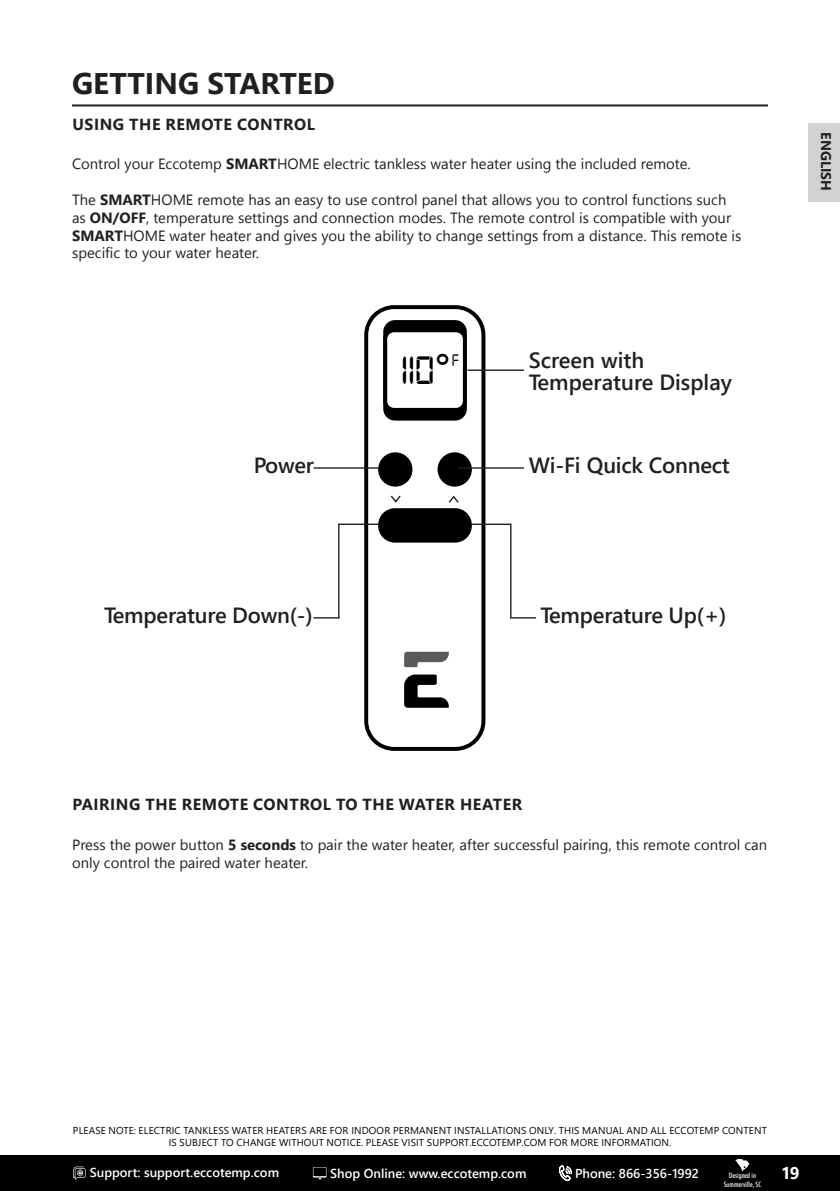
<style>
.page{position:relative;width:840px;height:1191px;background:#fff}
.page>*{position:absolute;margin:0;border:0;box-sizing:border-box;transform-origin:0 0}
.t1{font:42px "Digital 7";color:#000}
.t2{font:700 29.8px "Segoe UI";color:#231f20}
.t3{font:600 22px/22px "Segoe UI";letter-spacing:-.01em;color:#231f20}
.t4{font:17.6px "Digital 7";color:#000}
.t5{font:700 17px "Segoe UI";color:#fff}
.t6{font:700 16px "Segoe UI";letter-spacing:.035em;color:#231f20}
.t7{font:14.8px "Segoe UI Emoji";color:#231f20}
.t8{font:700 14.8px "Segoe UI";color:#231f20}
.t9{font:700 14px "Segoe UI";color:#231f20}
.t10{font:600 12.8px "Segoe UI";color:#fff}
.t11{font:10px/12px "Segoe UI";letter-spacing:.015em;color:#000;text-align:center}
.t12{font:500 condensed 7.4px "Futura BT";color:#fff}
</style>
<div class="page">
<div style="left:807px;top:123px;width:32px;height:79px;background:#d1d2d4"></div>
<div style="left:0;top:1155px;width:839px;height:36px;background:#000"></div>
<hr style="left:72px;top:104px;width:695px;height:2px;background:#231f20">
<svg style="left:735px;top:1159px;width:14px;height:12px"></svg>
<svg style="left:558px;top:1165px;width:13px;height:15px"></svg>
<svg style="left:313px;top:1167px;width:13px;height:12px"></svg>
<svg style="left:73px;top:1166px;width:13px;height:13px"></svg>
<svg style="left:364px;top:305px;width:121px;height:446px"></svg>
<div style="left:378px;top:452px;width:34px;height:34px;background:#000;border-radius:50%"></div>
<div style="left:437px;top:452px;width:34px;height:34px;background:#000;border-radius:50%"></div>
<div style="left:378px;top:508px;width:93px;height:34px;background:#000;border-radius:17px"></div>
<svg style="left:509px;top:617px;width:27px;height:1px"></svg>
<hr style="left:510px;top:523px;width:1px;height:95px;background:#231f20">
<hr style="left:470px;top:523px;width:40px;height:2px;background:#231f20">
<hr style="left:313px;top:467px;width:66px;height:2px;background:#231f20">
<hr style="left:458px;top:467px;width:66px;height:2px;background:#231f20">
<svg style="left:313px;top:617px;width:25px;height:1px"></svg>
<hr style="left:338px;top:523px;width:1px;height:95px;background:#231f20">
<hr style="left:338px;top:523px;width:41px;height:2px;background:#231f20">
<svg style="left:447px;top:494px;width:13px;height:10px"></svg>
<svg style="left:389px;top:494px;width:13px;height:10px"></svg>
<div style="left:283px;top:623px;width:299px;height:113px;background:#fff"></div>
<hr style="left:467px;top:369px;width:57px;height:2px;background:#231f20">
<svg style="left:383px;top:320px;width:83px;height:100px"></svg>
<h2 class="t2" style="left:72px;top:55px;width:264px">GETTING STARTED</h2>
<h3 class="t6" style="left:72px;top:109px;width:244px">USING THE REMOTE CONTROL</h3>
<h3 class="t7" style="left:81px;top:155px;width:69px">□■▼ □● □◆</h3>
<h3 class="t8" style="left:226px;top:150px;width:63px">SMART★</h3>
<h3 class="t7" style="left:374px;top:155px;width:54px">▼■●▲▲</h3>
<h3 class="t7" style="left:494px;top:155px;width:68px">▼ ◆▲■ ▼</h3>
<h3 class="t7" style="left:584px;top:155px;width:29px">■ ●◆</h3>
<h3 class="t8" style="left:100px;top:186px;width:63px">SMART★</h3>
<h3 class="t7" style="left:310px;top:191px;width:51px">▲ ▼□ ◆▲</h3>
<h3 class="t7" style="left:378px;top:191px;width:41px">□■▼ □●</h3>
<h3 class="t7" style="left:437px;top:191px;width:274px">■ ● ▼ ▼ ●●□ ▲ □◆ ▼□ □■▼ □● ◆■ ▼ □■▲ ▲◆</h3>
<h3 class="t8" style="left:80px;top:204px;width:80px">▲ ON/OFF ▼</h3>
<h3 class="t7" style="left:208px;top:208px;width:103px">▼◆ ▲ ▼▼■ ▲ ■</h3>
<h3 class="t7" style="left:328px;top:208px;width:115px">□■■ ▼□■ □ ▲</h3>
<h3 class="t7" style="left:535px;top:208px;width:74px">□■▼ □● ▲ □</h3>
<h3 class="t7" style="left:684px;top:208px;width:43px">▼ □◆</h3>
<h3 class="t8" style="left:72px;top:221px;width:63px">SMART★</h3>
<h3 class="t7" style="left:296px;top:226px;width:60px">❖ ▲ □◆ ▼</h3>
<h3 class="t7" style="left:394px;top:226px;width:38px">●▼ ▼□</h3>
<h3 class="t7" style="left:458px;top:226px;width:104px">■ ▲▼▼■ ▲ □</h3>
<h3 class="t7" style="left:601px;top:226px;width:29px">▲▼ ■</h3>
<h3 class="t7" style="left:670px;top:226px;width:72px">▲ □▼ ▲</h3>
<h3 class="t7" style="left:124px;top:244px;width:43px">▼□ □◆</h3>
<h1 class="t1" style="left:401px;top:352px;width:35px">110</h1>
<h3 class="t4" style="left:451px;top:352px;width:9px">F</h3>
<h3 class="t3" style="left:528px;top:347px;width:204px">Screen with<br>Temperature Display</h3>
<h3 class="t3" style="left:253px;top:452px;width:62px">Power</h3>
<h3 class="t3" style="left:528px;top:452px;width:202px">Wi-Fi Quick Connect</h3>
<h3 class="t3" style="left:104px;top:602px;width:210px">Temperature Down(-)</h3>
<h3 class="t3" style="left:540px;top:602px;width:187px">Temperature Up(+)</h3>
<h3 class="t9" style="left:838px;top:132px;width:60px;rotate:90deg">ENGLISH</h3>
<h3 class="t6" style="left:72px;top:789px;width:451px">PAIRING THE REMOTE CONTROL TO THE WATER HEATER</h3>
<h3 class="t7" style="left:93px;top:835px;width:23px">▲▲ ▼</h3>
<h3 class="t8" style="left:188px;top:830px;width:126px">◆▼▼□■ 5 seconds ▼□</h3>
<h3 class="t7" style="left:435px;top:835px;width:74px">▼ ▼ ▲◆</h3>
<h3 class="t7" style="left:529px;top:835px;width:31px">▲▲ ◆●</h3>
<h3 class="t7" style="left:591px;top:835px;width:49px">■ ▼ ▲</h3>
<h3 class="t7" style="left:700px;top:835px;width:68px">□■▼ □● ■</h3>
<h3 class="t7" style="left:72px;top:853px;width:89px">□■● □■▼ □● ▼</h3>
<p class="t11" style="left:73px;top:1123px;width:695px">PLEASE NOTE: ELECTRIC TANKLESS WATER HEATERS ARE FOR INDOOR PERMANENT INSTALLATIONS ONLY. THIS MANUAL AND ALL ECCOTEMP CONTENT<br>IS SUBJECT TO CHANGE WITHOUT NOTICE. PLEASE VISIT SUPPORT.ECCOTEMP.COM FOR MORE INFORMATION.</p>
<p class="t12" style="left:728px;top:1171px;width:29px">Designed in</p>
<h3 class="t5" style="left:780px;top:1157px;width:20px">19</h3>
<p class="t12" style="left:723px;top:1180px;width:39px">Summerville, SC</p>
<p class="t10" style="left:90px;top:1160px;width:191px">Support: support.eccotemp.com</p>
<p class="t10" style="left:330px;top:1161px;width:197px">Shop Online: www.eccotemp.com</p>
<p class="t10" style="left:574px;top:1161px;width:125px">Phone: 866-356-1992</p>
</div>
